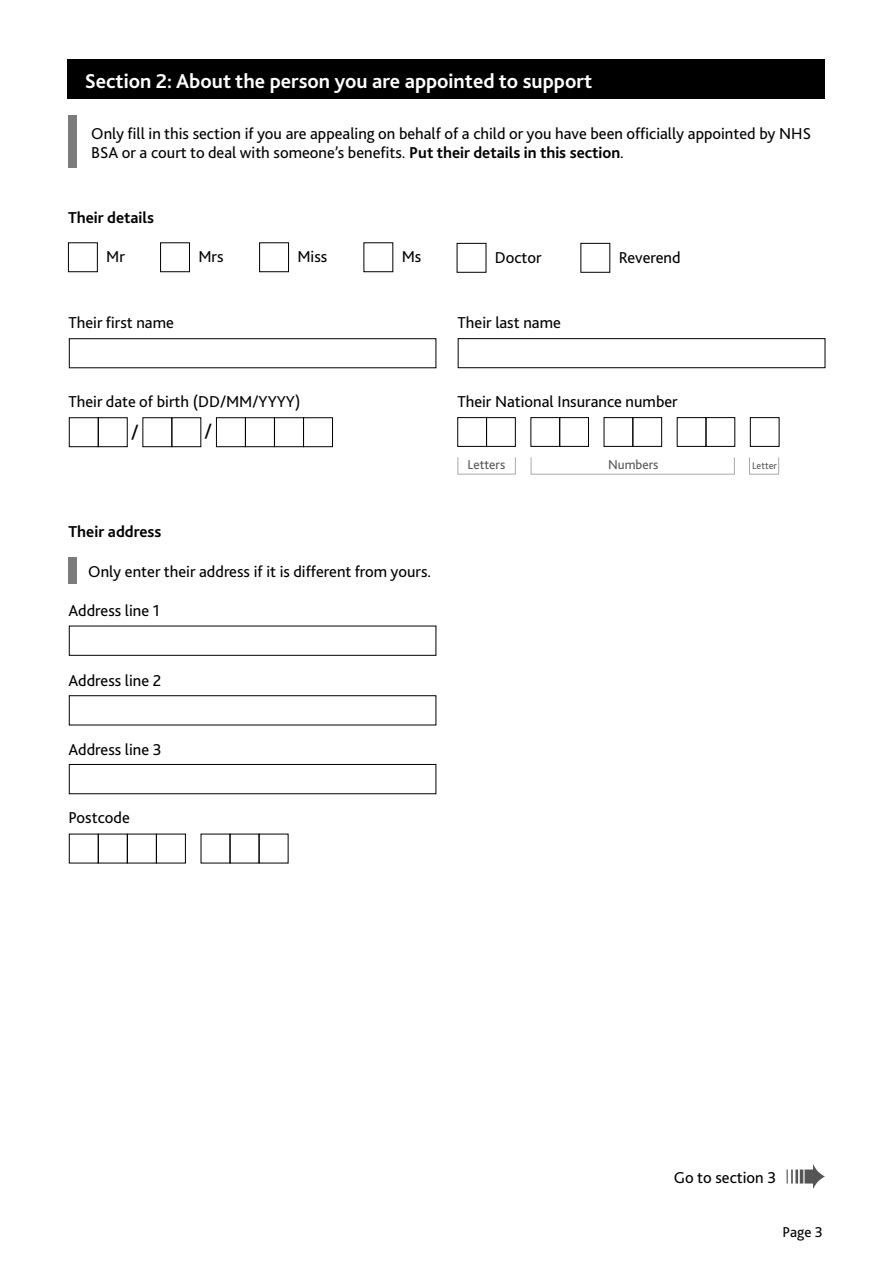
<style>
.page{position:relative;width:893px;height:1263px;background:#fff}
.page>*{position:absolute;margin:0;border:0;box-sizing:border-box;transform-origin:0 0}
.t1{font:700 21px "Bliss 2";color:#fff}
.t2{font:20.55px "Bliss 2";color:#000}
.Body_text{font:16.5px/19.8px "Bliss 2";color:#000}
.Body_text-2{font:700 16.5px "Bliss 2";color:#000}
.t3{font:15px "Bliss 2";color:#000}
.Body_text-3{font:13.35px "Bliss 2";color:#555}
.Body_text-4{font:10.2px "Bliss 2";color:#555}
.s1{font-weight:700}
</style>
<div class="page">
<div style="left:68px;top:59px;width:756px;height:40px;background:#000"></div>
<svg style="left:787px;top:1164px;width:38px;height:24px"></svg>
<div style="left:68px;top:115px;width:9px;height:53px;background:#7c7c7c"></div>
<div style="left:458px;top:338px;width:367px;height:30px;border:1px solid #000"></div>
<div style="left:69px;top:338px;width:367px;height:30px;border:1px solid #000"></div>
<div style="left:69px;top:417px;width:30px;height:30px;border:1px solid #000"></div>
<div style="left:98px;top:417px;width:30px;height:30px;border:1px solid #000"></div>
<div style="left:171px;top:417px;width:30px;height:30px;border:1px solid #000"></div>
<div style="left:216px;top:417px;width:30px;height:30px;border:1px solid #000"></div>
<div style="left:245px;top:417px;width:30px;height:30px;border:1px solid #000"></div>
<div style="left:274px;top:417px;width:30px;height:30px;border:1px solid #000"></div>
<div style="left:303px;top:417px;width:30px;height:30px;border:1px solid #000"></div>
<div style="left:457px;top:417px;width:30px;height:30px;border:1px solid #000"></div>
<div style="left:486px;top:417px;width:30px;height:30px;border:1px solid #000"></div>
<div style="left:530px;top:417px;width:30px;height:30px;border:1px solid #000"></div>
<div style="left:559px;top:417px;width:30px;height:30px;border:1px solid #000"></div>
<div style="left:604px;top:417px;width:29px;height:30px;border:1px solid #000"></div>
<div style="left:632px;top:417px;width:30px;height:30px;border:1px solid #000"></div>
<div style="left:677px;top:417px;width:29px;height:30px;border:1px solid #000"></div>
<div style="left:706px;top:417px;width:29px;height:30px;border:1px solid #000"></div>
<div style="left:750px;top:417px;width:29px;height:30px;border:1px solid #000"></div>
<div style="left:457px;top:457px;width:59px;height:17px;border:1px solid #aaa"></div>
<div style="left:531px;top:457px;width:204px;height:18px;border:1px solid #aaa"></div>
<div style="left:749px;top:457px;width:30px;height:18px;border:1px solid #aaa"></div>
<div style="left:69px;top:626px;width:367px;height:30px;border:1px solid #000"></div>
<div style="left:69px;top:695px;width:367px;height:30px;border:1px solid #000"></div>
<div style="left:69px;top:764px;width:367px;height:30px;border:1px solid #000"></div>
<div style="left:69px;top:834px;width:30px;height:29px;border:1px solid #000"></div>
<div style="left:98px;top:834px;width:30px;height:29px;border:1px solid #000"></div>
<div style="left:127px;top:834px;width:30px;height:29px;border:1px solid #000"></div>
<div style="left:156px;top:834px;width:30px;height:29px;border:1px solid #000"></div>
<div style="left:68px;top:557px;width:9px;height:27px;background:#7c7c7c"></div>
<div style="left:68px;top:242px;width:30px;height:30px;border:1px solid #000"></div>
<div style="left:160px;top:242px;width:30px;height:30px;border:1px solid #000"></div>
<div style="left:259px;top:242px;width:30px;height:30px;border:1px solid #000"></div>
<div style="left:457px;top:243px;width:29px;height:30px;border:1px solid #000"></div>
<div style="left:580px;top:243px;width:30px;height:30px;border:1px solid #000"></div>
<p class="t1" style="left:85px;top:68px;width:509px">Section 2: About the person you are appointed to support</p>
<p class="Body_text" style="left:91px;top:123px;width:721px">Only fill in this section if you are appealing on behalf of a child or you have been officially appointed by NHS<br>BSA or a court to deal with someone’s benefits. <span class="s1">Put their details in this section</span>.</p>
<p class="Body_text-2" style="left:68px;top:207px;width:88px">Their details</p>
<p class="Body_text" style="left:106px;top:246px;width:20px">Mr</p>
<p class="Body_text" style="left:198px;top:246px;width:27px">Mrs</p>
<p class="Body_text" style="left:297px;top:246px;width:31px">Miss</p>
<p class="Body_text" style="left:402px;top:246px;width:21px">Ms</p>
<p class="Body_text" style="left:495px;top:247px;width:48px">Doctor</p>
<p class="Body_text" style="left:619px;top:247px;width:64px">Reverend</p>
<p class="Body_text" style="left:69px;top:312px;width:107px">Their first name</p>
<p class="Body_text" style="left:458px;top:312px;width:105px">Their last name</p>
<p class="Body_text" style="left:68px;top:391px;width:233px">Their date of birth (DD/MM/YYYY)</p>
<p class="t2" style="left:131px;top:419px;width:9px">/</p>
<p class="t2" style="left:204px;top:418px;width:9px">/</p>
<p class="Body_text-2" style="left:68px;top:521px;width:95px">Their address</p>
<p class="Body_text" style="left:88px;top:561px;width:345px">Only enter their address if it is different from yours.</p>
<p class="Body_text" style="left:68px;top:600px;width:93px">Address line 1</p>
<p class="Body_text" style="left:68px;top:670px;width:94px">Address line 2</p>
<p class="Body_text" style="left:68px;top:739px;width:95px">Address line 3</p>
<p class="Body_text" style="left:68px;top:807px;width:63px">Postcode</p>
<p class="Body_text" style="left:457px;top:391px;width:222px">Their National Insurance number</p>
<p class="Body_text-3" style="left:467px;top:456px;width:39px">Letters</p>
<p class="Body_text-3" style="left:608px;top:456px;width:52px">Numbers</p>
<p class="Body_text-4" style="left:752px;top:459px;width:26px">Letter</p>
<p class="Body_text" style="left:674px;top:1167px;width:104px">Go to section 3</p>
<p class="t3" style="left:782px;top:1223px;width:42px">Page 3</p>
</div>
